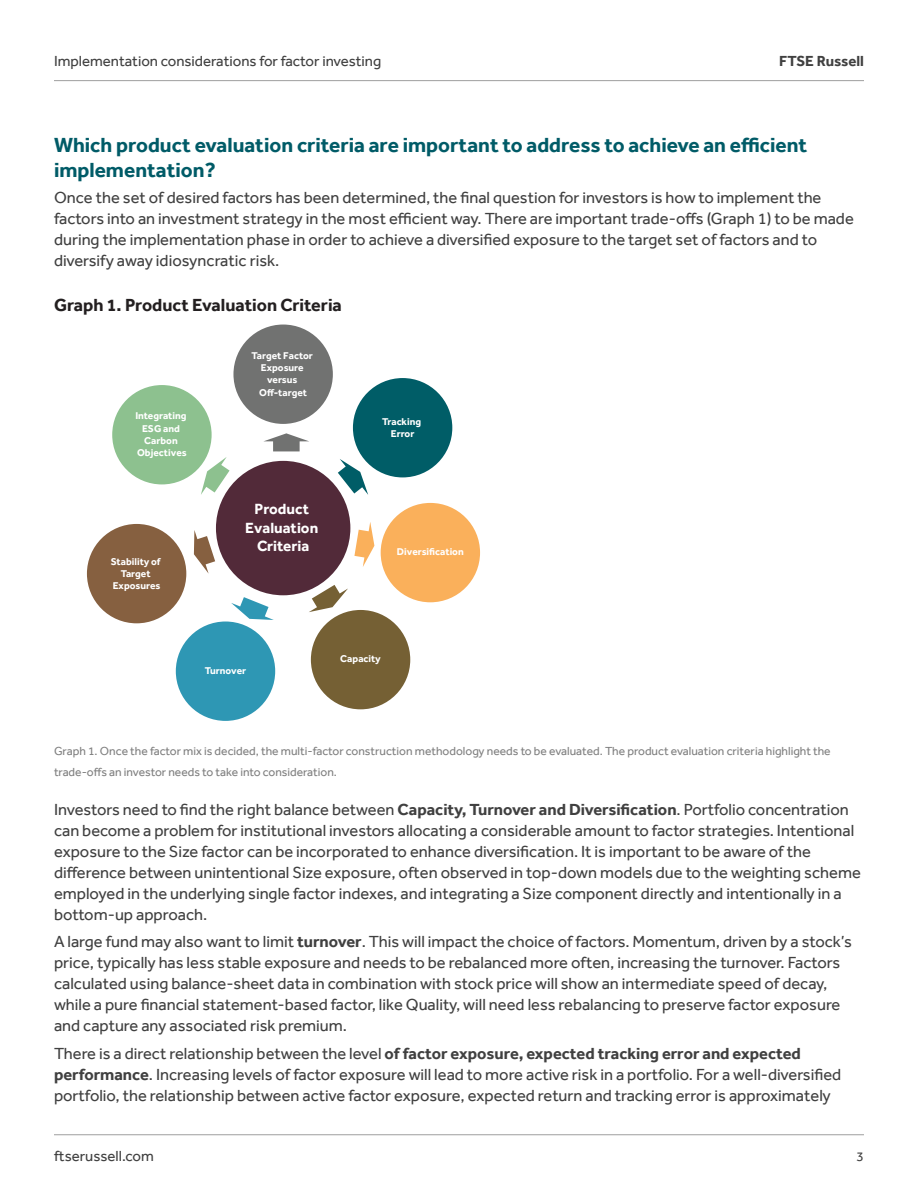
<style>
.page{position:relative;width:918px;height:1188px;background:#fff}
.page>*{position:absolute;margin:0;border:0;box-sizing:border-box;transform-origin:0 0}
.t1{font:700 21px/25.5px "Effra";color:#005b67}
.t2{font:700 18px "Effra";color:#231f20}
.t3{font:16.5px/21px "Effra";color:#404040}
.t4{font:700 15.3px/18.3px "Effra";color:#fff;text-align:center}
.t5{font:15px "Effra";color:#404040}
.t6{font:700 15px "Effra";color:#404040}
.t7{font:13.5px "Effra";color:#404040}
.t8{font:12px/21px "Effra";color:#7f7f7f}
.t9{font:700 10.2px/12.3px "Effra";color:#fff;text-align:center}
.s1{font-weight:700}
</style>
<div class="page">
<hr style="left:54px;top:1134px;width:810px;height:1px;background:#9f9f9f">
<hr style="left:54px;top:80px;width:810px;height:1px;background:#9f9f9f">
<div style="left:216px;top:461px;width:134px;height:134px;background:#522a39;border-radius:50%"></div>
<div style="left:233px;top:325px;width:100px;height:99px;background:#717271;border-radius:50%"></div>
<div style="left:381px;top:503px;width:99px;height:99px;background:#fab05b;border-radius:50%"></div>
<div style="left:87px;top:524px;width:99px;height:99px;background:#866040;border-radius:50%"></div>
<div style="left:112px;top:385px;width:100px;height:99px;background:#8dc18f;border-radius:50%"></div>
<div style="left:353px;top:378px;width:99px;height:99px;background:#005d67;border-radius:50%"></div>
<div style="left:311px;top:610px;width:99px;height:99px;background:#756034;border-radius:50%"></div>
<div style="left:176px;top:622px;width:99px;height:99px;background:#2e97b4;border-radius:50%"></div>
<svg style="left:264px;top:433px;width:45px;height:18px"></svg>
<svg style="left:354px;top:522px;width:20px;height:45px"></svg>
<svg style="left:309px;top:585px;width:39px;height:27px"></svg>
<svg style="left:231px;top:597px;width:43px;height:23px"></svg>
<svg style="left:194px;top:530px;width:21px;height:44px"></svg>
<svg style="left:201px;top:457px;width:29px;height:38px"></svg>
<svg style="left:338px;top:459px;width:30px;height:36px"></svg>
<p class="t5" style="left:54px;top:52px;width:329px">Implementation considerations for factor investing</p>
<p class="t6" style="left:779px;top:52px;width:86px">FTSE Russell</p>
<p class="t1" style="left:54px;top:132px;width:755px">Which product evaluation criteria are important to address to achieve an efficient implementation?</p>
<p class="t3" style="left:54px;top:186px;width:801px">Once the set of desired factors has been determined, the final question for investors is how to implement the factors into an investment strategy in the most efficient way. There are important trade-offs (Graph 1) to be made during the implementation phase in order to achieve a diversified exposure to the target set of factors and to diversify away idiosyncratic risk.</p>
<p class="t2" style="left:54px;top:294px;width:289px">Graph 1. Product Evaluation Criteria</p>
<p class="t9" style="left:252px;top:349px;width:63px">Target Factor<br>Exposure versus<br>Off-target</p>
<p class="t9" style="left:135px;top:410px;width:53px">Integrating<br>ESG and<br>Carbon<br>Objectives</p>
<p class="t9" style="left:382px;top:415px;width:40px">Tracking<br>Error</p>
<p class="t9" style="left:111px;top:555px;width:51px">Stability of<br>Target<br>Exposures</p>
<p class="t4" style="left:245px;top:500px;width:74px">Product<br>Evaluation<br>Criteria</p>
<p class="t9" style="left:397px;top:546px;width:68px">Diversification</p>
<p class="t9" style="left:205px;top:664px;width:43px">Turnover</p>
<p class="t9" style="left:340px;top:653px;width:42px">Capacity</p>
<p class="t8" style="left:54px;top:740px;width:778px">Graph 1. Once the factor mix is decided, the multi-factor construction methodology needs to be evaluated. The product evaluation criteria highlight the trade-offs an investor needs to take into consideration.</p>
<p class="t3" style="left:54px;top:798px;width:808px">Investors need to find the right balance between <span class="s1">Capacity, Turnover and Diversification</span>. Portfolio concentration can become a problem for institutional investors allocating a considerable amount to factor strategies. Intentional exposure to the Size factor can be incorporated to enhance diversification. It is important to be aware of the difference between unintentional Size exposure, often observed in top-down models due to the weighting scheme employed in the underlying single factor indexes, and integrating a Size component directly and intentionally in a bottom-up approach.</p>
<p class="t3" style="left:54px;top:931px;width:799px">A large fund may also want to limit <span class="s1">turnover</span>. This will impact the choice of factors. Momentum, driven by a stock’s price, typically has less stable exposure and needs to be rebalanced more often, increasing the turnover. Factors calculated using balance-sheet data in combination with stock price will show an intermediate speed of decay, while a pure financial statement-based factor, like Quality, will need less rebalancing to preserve factor exposure and capture any associated risk premium.</p>
<p class="t3" style="left:54px;top:1043px;width:789px">There is a direct relationship between the level <span class="s1">of factor exposure, expected tracking error and expected performance</span>. Increasing levels of factor exposure will lead to more active risk in a portfolio. For a well-diversified portfolio, the relationship between active factor exposure, expected return and tracking error is approximately</p>
<p class="t5" style="left:54px;top:1147px;width:101px">ftserussell.com</p>
<p class="t7" style="left:857px;top:1149px;width:9px">3</p>
</div>
